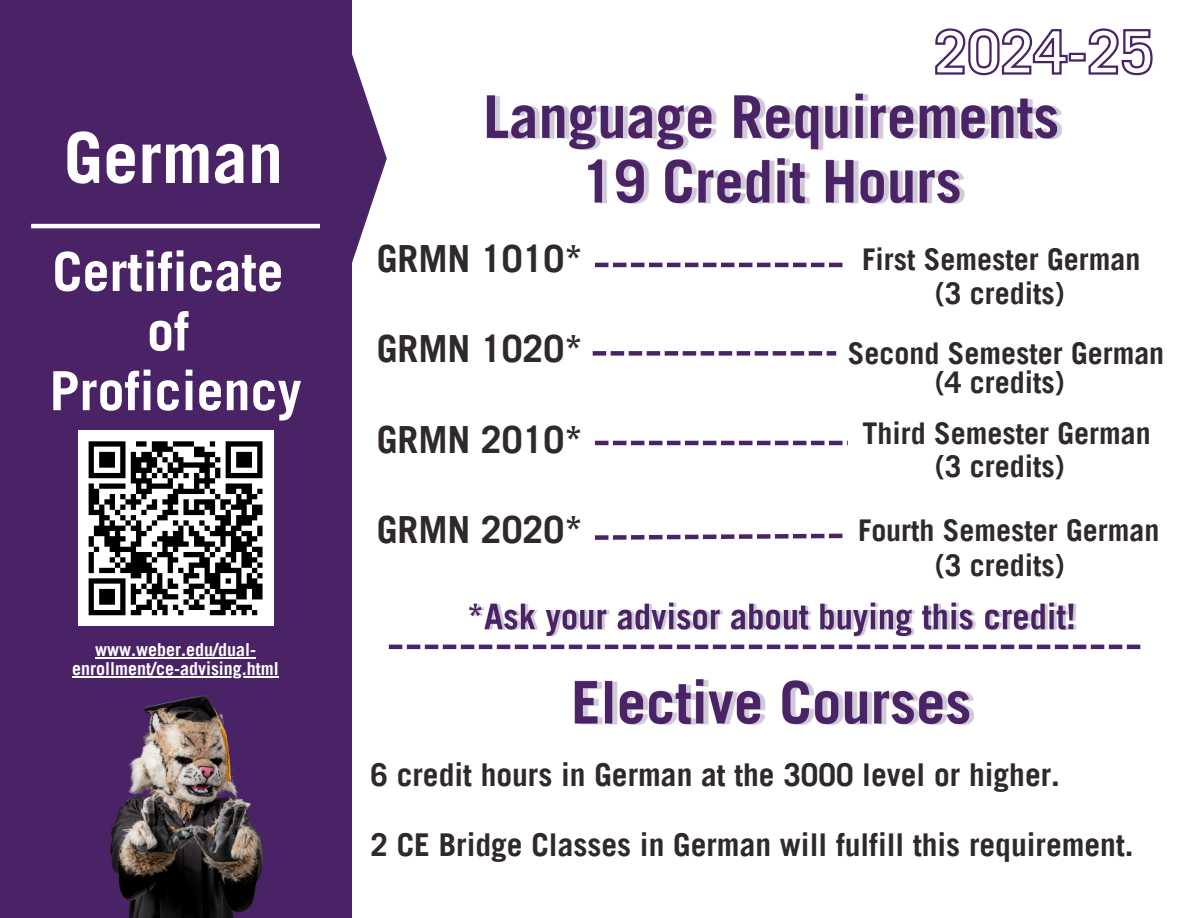
<style>
.page{position:relative;width:1188px;height:918px;background:#fff}
.page>*{position:absolute;margin:0;border:0;box-sizing:border-box;transform-origin:0 0}
.t1{font:700 70.5px "Trade Gothic LT Pro";color:#fff}
.t2{font:700 54px/59.7px "Trade Gothic LT Pro";color:#fff;text-align:center}
.t3{font:700 37.5px "Trade Gothic LT Pro";color:#30292b}
.t4{font:700 31.5px "Trade Gothic LT Pro";color:#30292b}
.t5{font:700 30px "Trade Gothic LT Pro";color:#30292b}
.t6{font:700 18px "Trade Gothic LT Pro";color:#fff}
</style>
<div class="page">
<div style="left:0;top:0;width:351px;height:918px;background:#492365"></div>
<svg style="left:180px;top:0;width:207px;height:780px"></svg>
<hr style="left:31px;top:224px;width:289px;height:4px;background:#fff">
<svg style="left:595px;top:263px;width:247px;height:4px"></svg>
<svg style="left:595px;top:441px;width:253px;height:4px"></svg>
<div style="left:593px;top:351px;width:13px;height:5px;background:#492365"></div>
<div style="left:611px;top:351px;width:13px;height:5px;background:#492365"></div>
<div style="left:629px;top:351px;width:13px;height:5px;background:#492365"></div>
<div style="left:647px;top:351px;width:13px;height:5px;background:#492365"></div>
<div style="left:665px;top:351px;width:13px;height:5px;background:#492365"></div>
<div style="left:683px;top:351px;width:13px;height:5px;background:#492365"></div>
<div style="left:701px;top:351px;width:13px;height:5px;background:#492365"></div>
<div style="left:719px;top:351px;width:13px;height:5px;background:#492365"></div>
<div style="left:737px;top:351px;width:13px;height:5px;background:#492365"></div>
<div style="left:755px;top:351px;width:13px;height:5px;background:#492365"></div>
<div style="left:773px;top:351px;width:13px;height:5px;background:#492365"></div>
<div style="left:791px;top:351px;width:13px;height:5px;background:#492365"></div>
<div style="left:809px;top:351px;width:13px;height:5px;background:#492365"></div>
<div style="left:827px;top:351px;width:9px;height:5px;background:#492365"></div>
<svg style="left:595px;top:534px;width:247px;height:6px"></svg>
<img style="left:486px;top:93px;width:577px;height:111px">
<svg style="left:935px;top:28px;width:218px;height:48px"></svg>
<svg style="left:389px;top:645px;width:751px;height:4px"></svg>
<img style="left:574px;top:679px;width:401px;height:46px">
<img style="left:468px;top:602px;width:609px;height:35px">
<div style="left:78px;top:431px;width:195px;height:195px;background:#fff"></div>
<svg style="left:88px;top:441px;width:175px;height:175px"></svg>
<img style="left:110px;top:683px;width:194px;height:235px">
<hr style="left:95px;top:657px;width:161px;height:1px;background:#fff">
<hr style="left:72px;top:676px;width:207px;height:1px;background:#fff">
<h1 class="t1" style="left:64px;top:132px;width:221px">German</h1>
<h2 class="t2" style="left:50px;top:249px;width:254px">Certificate of<br>Proficiency</h2>
<p class="t3" style="left:377px;top:245px;width:208px">GRMN 1010*</p>
<p class="t3" style="left:377px;top:335px;width:208px">GRMN 1020*</p>
<h2 class="t3" style="left:377px;top:425px;width:208px">GRMN 2010*</h2>
<h5 class="t6" style="left:95px;top:643px;width:162px">www.weber.edu/dual-</h5>
<h5 class="t6" style="left:72px;top:662px;width:208px">enrollment/ce-advising.html</h5>
<h3 class="t3" style="left:377px;top:516px;width:208px">GRMN 2020*</h3>
<h5 class="t5" style="left:862px;top:249px;width:280px">First Semester German</h5>
<h5 class="t5" style="left:935px;top:283px;width:131px">(3 credits)</h5>
<h5 class="t5" style="left:848px;top:342px;width:318px">Second Semester German</h5>
<h5 class="t5" style="left:935px;top:372px;width:131px">(4 credits)</h5>
<h3 class="t5" style="left:863px;top:423px;width:290px">Third Semester German</h3>
<h3 class="t5" style="left:935px;top:455px;width:131px">(3 credits)</h3>
<h5 class="t5" style="left:858px;top:519px;width:303px">Fourth Semester German</h5>
<h5 class="t5" style="left:935px;top:555px;width:131px">(3 credits)</h5>
<h3 class="t4" style="left:370px;top:763px;width:691px">6 credit hours in German at the 3000 level or higher.</h3>
<h5 class="t4" style="left:370px;top:833px;width:765px">2 CE Bridge Classes in German will fulfill this requirement.</h5>
</div>
